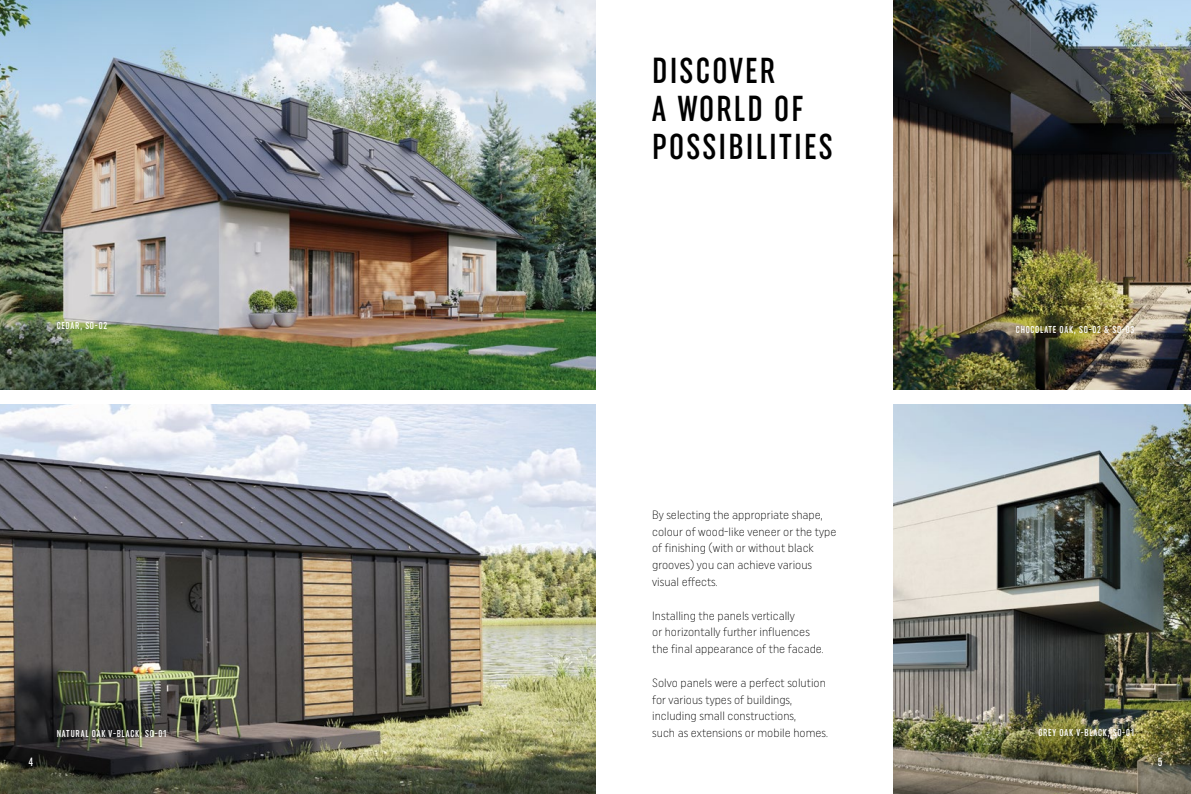
<style>
.page{position:relative;width:1191px;height:794px;background:#fff}
.page>*{position:absolute;margin:0;border:0;box-sizing:border-box;transform-origin:0 0}
.t1{font:500 36px/38px "Uniform Extra Cond";letter-spacing:.06em;color:#000}
.t2{font:300 12px/16.8px "Uniform Condensed";color:#000}
.t3{font:500 12px "Uniform Extra Cond";color:#fff}
.t4{font:500 10px "Uniform Extra Cond";letter-spacing:.075em;color:#fff}
</style>
<div class="page">
<img style="left:893px;top:404px;width:298px;height:390px">
<img style="left:0;top:404px;width:595px;height:390px">
<img style="left:893px;top:0;width:298px;height:390px">
<img style="left:0;top:0;width:595px;height:389px">
<p class="t4" style="left:57px;top:319px;width:52px">CEDAR, SO-02</p>
<h1 class="t1" style="left:652px;top:51px;width:182px">DISCOVER<br>A WORLD OF<br>POSSIBILITIES</h1>
<p class="t2" style="left:652px;top:506px;width:186px">By selecting the appropriate shape, colour of wood-like veneer or the type of finishing (with or without black grooves) you can achieve various visual effects.</p>
<p class="t2" style="left:652px;top:607px;width:173px">Installing the panels vertically<br>or horizontally further influences the final appearance of the facade.</p>
<p class="t2" style="left:652px;top:674px;width:175px">Solvo panels were a perfect solution for various types of buildings, including small constructions,</p>
<p class="t4" style="left:57px;top:728px;width:111px">NATURAL OAK V-BLACK, SO-01</p>
<p class="t2" style="left:652px;top:724px;width:177px">such as extensions or mobile homes.</p>
<p class="t4" style="left:1016px;top:324px;width:120px">CHOCOLATE OAK, SO-02 &amp; SO-03</p>
<p class="t4" style="left:1038px;top:727px;width:97px">GREY OAK V-BLACK, SO-01</p>
<p class="t3" style="left:28px;top:754px;width:6px">4</p>
<p class="t3" style="left:1158px;top:754px;width:6px">5</p>
</div>
